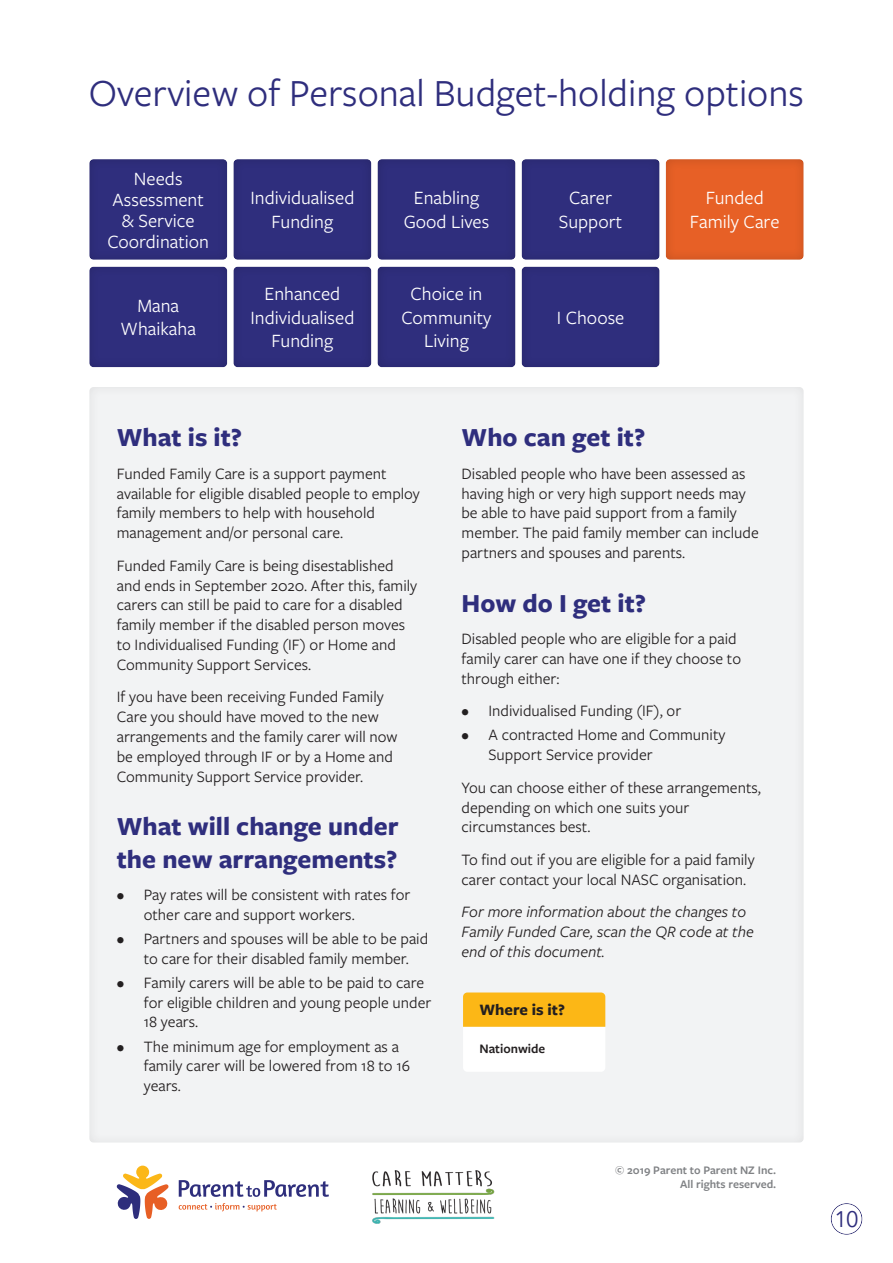
<style>
.page{position:relative;width:893px;height:1263px;background:#fff}
.page>*{position:absolute;margin:0;border:0;box-sizing:border-box;transform-origin:0 0}
.t1{font:39.9px "Freight Sans Pro";color:#2f2e7d}
.Heading{font:700 27px/32.4px "Freight Sans Pro";color:#2f2e7d}
.t2{font:22.5px "Avenir Next";color:#2f2e7d}
.Button_text{font:19.5px/23.4px "Freight Sans Pro";color:#fff;text-align:center}
.Paragraph{font:16.5px/19.8px "Freight Sans Pro";color:#231f20}
.Paragraph-2{font:italic 16.5px/19.8px "Freight Sans Pro";color:#231f20}
.Paragraph-3{font:700 16.5px "Freight Sans Pro";color:#231f20}
.Map_legend{font:600 13.5px "Freight Sans Pro";color:#231f20}
.t3{font:600 12px/14.4px "Freight Sans Pro";color:#808285;text-align:right}
</style>
<div class="page">
<img style="left:372px;top:1170px;width:122px;height:53px">
<svg style="left:117px;top:1165px;width:52px;height:54px"></svg>
<svg style="left:179px;top:1180px;width:150px;height:17px"></svg>
<svg style="left:179px;top:1203px;width:98px;height:8px"></svg>
<div style="left:87px;top:387px;width:717px;height:756px;background:#f2f3f4"></div>
<div style="left:829px;top:1201px;width:34px;height:35px;background:#231f20;opacity:.1"></div>
<div style="left:521px;top:264px;width:140px;height:103px;background:#2f2e7d"></div>
<div style="left:521px;top:157px;width:140px;height:104px;background:#2f2e7d"></div>
<div style="left:376px;top:264px;width:140px;height:103px;background:#2f2e7d"></div>
<div style="left:376px;top:157px;width:140px;height:104px;background:#2f2e7d"></div>
<div style="left:231px;top:266px;width:141px;height:102px;background:#2f2e7d"></div>
<div style="left:231px;top:159px;width:141px;height:103px;background:#2f2e7d"></div>
<div style="left:87px;top:266px;width:141px;height:102px;background:#2f2e7d"></div>
<div style="left:87px;top:159px;width:141px;height:103px;background:#2f2e7d"></div>
<svg style="left:463px;top:992px;width:142px;height:79px"></svg>
<div style="left:665px;top:156px;width:139px;height:104px;background:#231f20;opacity:.2"></div>
<h1 class="t1" style="left:89px;top:67px;width:716px">Overview of Personal Budget-holding options</h1>
<p class="Button_text" style="left:107px;top:167px;width:103px;line-height:21px">Needs<br>Assessment &amp; Service<br>Coordination</p>
<p class="Button_text" style="left:121px;top:293px;width:77px">Mana<br>Whaikaha</p>
<p class="Button_text" style="left:250px;top:186px;width:105px">Individualised<br>Funding</p>
<p class="Button_text" style="left:250px;top:281px;width:105px">Enhanced<br>Individualised<br>Funding</p>
<p class="Button_text" style="left:404px;top:186px;width:87px">Enabling<br>Good Lives</p>
<p class="Button_text" style="left:401px;top:281px;width:92px">Choice in<br>Community<br>Living</p>
<p class="Button_text" style="left:559px;top:186px;width:65px">Carer<br>Support</p>
<p class="Button_text" style="left:557px;top:305px;width:69px">I Choose</p>
<p class="Button_text" style="left:690px;top:186px;width:91px">Funded<br>Family Care</p>
<h2 class="Heading" style="left:117px;top:420px;width:127px">What is it?</h2>
<p class="Paragraph" style="left:117px;top:463px;width:305px">Funded Family Care is a support payment available for eligible disabled people to employ family members to help with household management and/or personal care.</p>
<p class="Paragraph" style="left:117px;top:555px;width:302px">Funded Family Care is being disestablished and ends in September 2020. After this, family carers can still be paid to care for a disabled family member if the disabled person moves to Individualised Funding (IF) or Home and Community Support Services.</p>
<p class="Paragraph" style="left:117px;top:686px;width:282px">If you have been receiving Funded Family Care you should have moved to the new arrangements and the family carer will now be employed through IF or by a Home and Community Support Service provider.</p>
<h2 class="Heading" style="left:117px;top:809px;width:283px">What will change under the new arrangements?</h2>
<p class="Paragraph" style="left:144px;top:884px;width:268px;text-indent:-27px">• Pay rates will be consistent with rates for other care and support workers.</p>
<p class="Paragraph" style="left:117px;top:928px;width:313px;text-align:center">• Partners and spouses will be able to be paid to care for their disabled family member.</p>
<p class="Paragraph" style="left:144px;top:972px;width:289px;text-indent:-27px">• Family carers will be able to be paid to care for eligible children and young people under<br>18 years.</p>
<p class="Paragraph" style="left:144px;top:1035px;width:268px;text-indent:-27px">• The minimum age for employment as a family carer will be lowered from 18 to 16 years.</p>
<p class="Heading" style="left:462px;top:420px;width:185px">Who can get it?</p>
<p class="Paragraph" style="left:462px;top:463px;width:299px">Disabled people who have been assessed as having high or very high support needs may be able to have paid support from a family member. The paid family member can include partners and spouses and parents.</p>
<p class="Heading" style="left:462px;top:586px;width:186px">How do I get it?</p>
<p class="Paragraph" style="left:462px;top:628px;width:281px">Disabled people who are eligible for a paid family carer can have one if they choose to through either:</p>
<p class="Paragraph" style="left:462px;top:700px;width:221px">• Individualised Funding (IF), or</p>
<p class="Paragraph" style="left:489px;top:724px;width:238px;text-indent:-27px">• A contracted Home and Community<br>Support Service provider</p>
<p class="Paragraph" style="left:462px;top:777px;width:301px">You can choose either of these arrangements, depending on which one suits your circumstances best.</p>
<p class="Paragraph" style="left:462px;top:849px;width:295px">To find out if you are eligible for a paid family carer contact your local NASC organisation.</p>
<p class="Paragraph-2" style="left:462px;top:901px;width:294px">For more information about the changes to<br>Family Funded Care, scan the QR code at the end of this document.</p>
<p class="Paragraph-3" style="left:479px;top:998px;width:87px">Where is it?</p>
<p class="Map_legend" style="left:479px;top:1039px;width:67px">Nationwide</p>
<p class="t3" style="left:615px;top:1162px;width:162px">© 2019 Parent to Parent NZ Inc.<br>All rights reserved.</p>
<h3 class="t2" style="left:834px;top:1200px;width:26px">10</h3>
</div>
